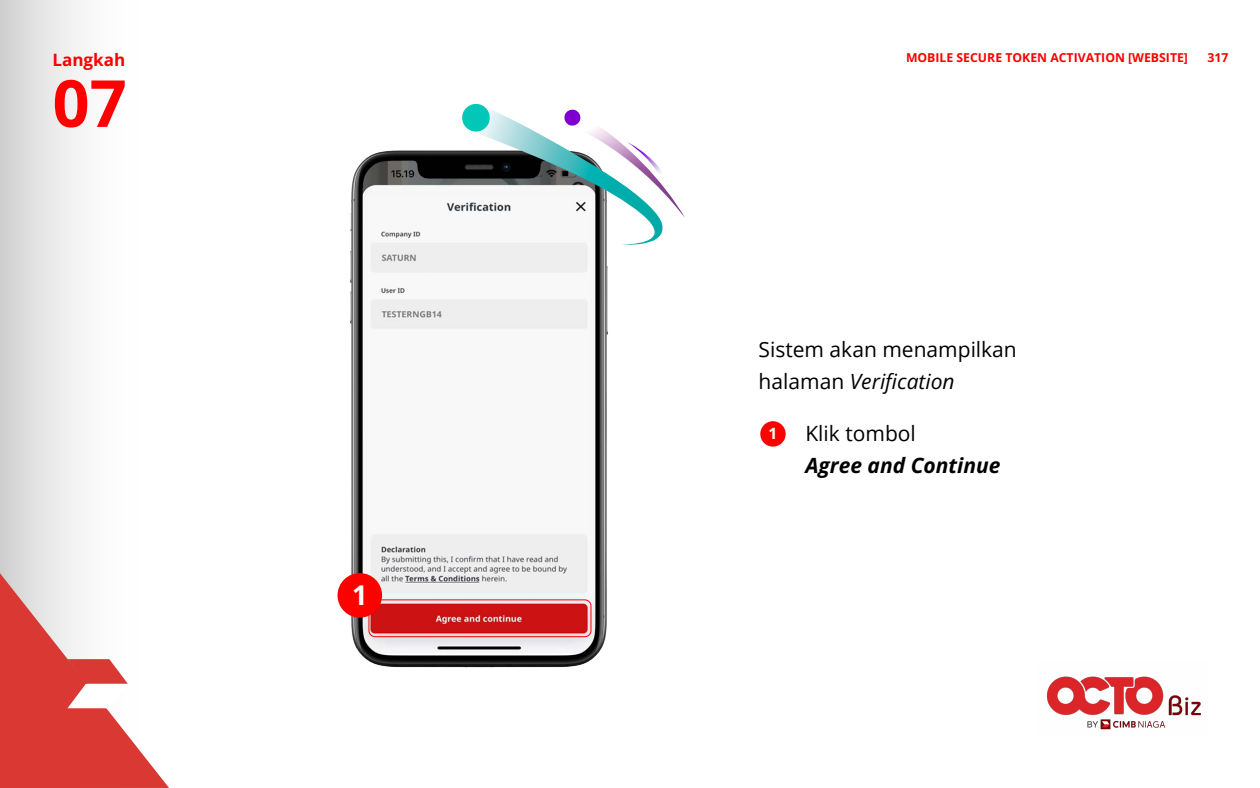
<style>
.page{position:relative;width:1260px;height:788px;background:#fff}
.page>*{position:absolute;margin:0;border:0;box-sizing:border-box;transform-origin:0 0}
.t1{font:700 64.92px "Open Sans";color:#f00}
.t2{font:700 27.21px "Open Sans";color:#fff}
.t3{font:21px/31.5px "Open Sans";color:#000}
.t4{font:italic 700 21px "Open Sans";color:#000}
.t5{font:700 17.06px "Open Sans";color:#f00}
.t6{font:700 15.49px "Open Sans";color:#fff}
.t7{font:700 12.25px "Open Sans";color:#f00}
.s1{font-style:italic}
</style>
<div class="page">
<img style="left:1046px;top:676px;width:155px;height:54px">
<svg style="left:0;top:573px;width:169px;height:215px"></svg>
<img style="left:346px;top:150px;width:262px;height:517px">
<div style="left:760px;top:421px;width:26px;height:25px;background:#f00;border-radius:50%"></div>
<div style="left:369px;top:599px;width:222px;height:38px;border:1px solid #f00;border-radius:6px"></div>
<div style="left:338px;top:573px;width:44px;height:44px;background:#f00;border-radius:50%"></div>
<svg style="left:460px;top:103px;width:225px;height:145px"></svg>
<p class="t5" style="left:52px;top:48px;width:74px">Langkah</p>
<p class="t7" style="left:906px;top:49px;width:284px">MOBILE SECURE TOKEN ACTIVATION [WEBSITE]</p>
<p class="t7" style="left:1207px;top:49px;width:23px">317</p>
<h1 class="t1" style="left:52px;top:59px;width:76px">07</h1>
<p class="t2" style="left:352px;top:576px;width:17px">1</p>
<p class="t3" style="left:759px;top:333px;width:260px">Sistem akan menampilkan halaman <span class="s1">Verification</span></p>
<p class="t3" style="left:805px;top:417px;width:112px">Klik tombol</p>
<p class="t4" style="left:805px;top:450px;width:197px">Agree and Continue</p>
<p class="t6" style="left:769px;top:423px;width:10px">1</p>
</div>
